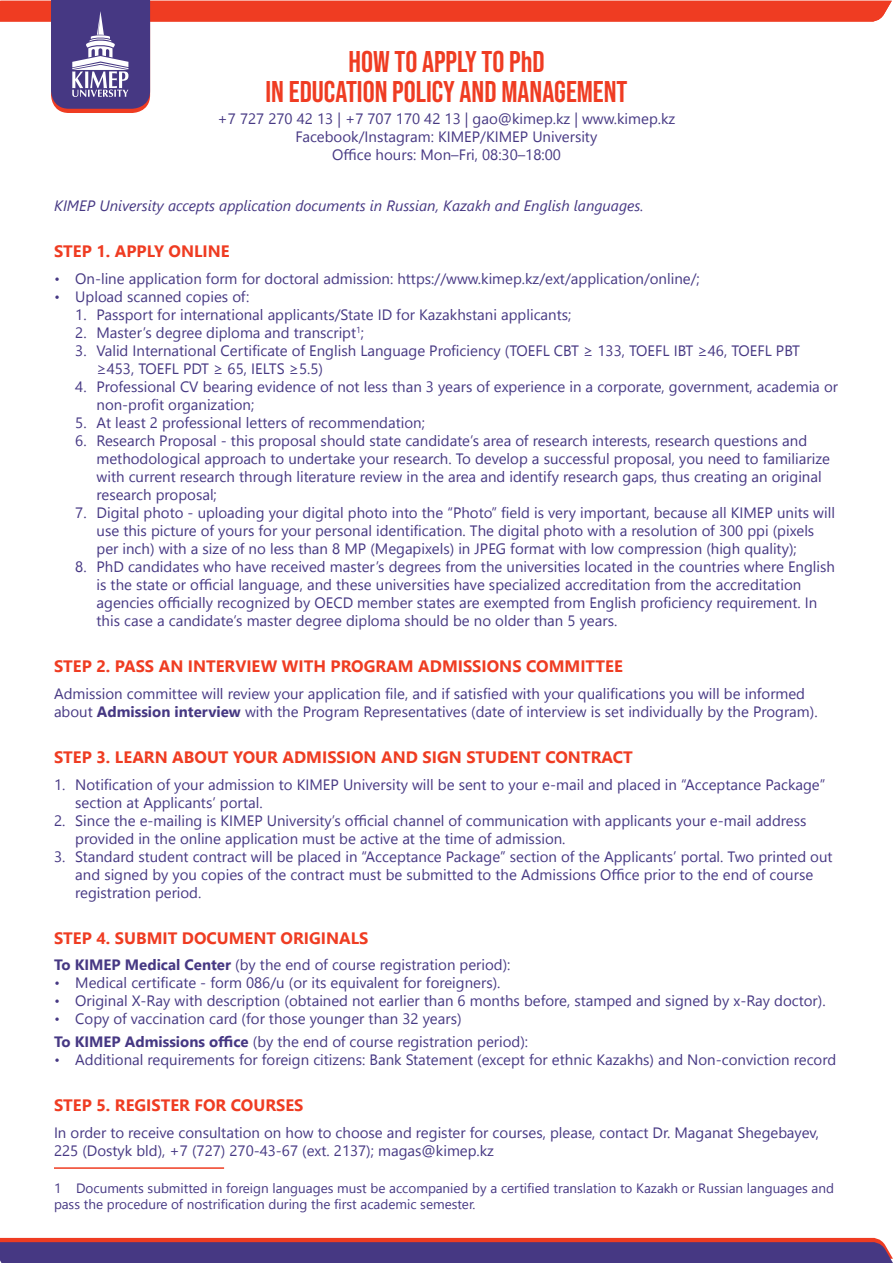
<style>
.page{position:relative;width:893px;height:1263px;background:#fff}
.page>*{position:absolute;margin:0;border:0;box-sizing:border-box;transform-origin:0 0}
.t1{font:700 30px "Bebas Neue Pro";color:#ef3c22}
.pod{font:700 16.5px "Segoe UI";color:#ef3c22}
.osn{font:15px/18px "Segoe UI";color:#463883}
.osn-2{font:italic 15px "Segoe UI";color:#463883}
.osn-3{font:13.5px/16.2px "Segoe UI";color:#463883}
.s1{font-weight:700}
</style>
<div class="page">
<svg style="left:0;top:0;width:892px;height:113px"></svg>
<hr style="left:54px;top:1167px;width:170px;height:2px;background:#ef3c22">
<svg style="left:0;top:1238px;width:893px;height:25px;background:#633973"></svg>
<p class="t1" style="left:348px;top:44px;width:198px">HOW TO APPLY TO PhD</p>
<p class="t1" style="left:266px;top:74px;width:363px">IN EDUCATION POLICY AND MANAGEMENT</p>
<p class="osn" style="left:218px;top:110px;width:459px">+7 727 270 42 13 | +7 707 170 42 13 | gao@kimep.kz | www.kimep.kz</p>
<p class="osn" style="left:296px;top:128px;width:303px">Facebook/Instagram: KIMEP/KIMEP University</p>
<p class="osn" style="left:332px;top:146px;width:230px">Office hours: Mon–Fri, 08:30–18:00</p>
<p class="osn-2" style="left:54px;top:195px;width:591px">KIMEP University accepts application documents in Russian, Kazakh and English languages.</p>
<p class="pod" style="left:54px;top:238px;width:177px">STEP 1. APPLY ONLINE</p>
<p class="osn" style="left:54px;top:269px;width:647px">٠ On-line application form for doctoral admission: https://www.kimep.kz/ext/application/online/;</p>
<p class="osn" style="left:54px;top:287px;width:197px">٠ Upload scanned copies of:</p>
<p class="osn" style="left:75px;top:305px;width:498px">1. Passport for international applicants/State ID for Kazakhstani applicants;</p>
<p class="osn" style="left:75px;top:323px;width:290px">2. Master’s degree diploma and transcript<sup>1</sup>;</p>
<p class="osn" style="left:97px;top:341px;width:705px;text-indent:-21px">3. Valid International Certificate of English Language Proficiency (TOEFL CBT ≥ 133, TOEFL IBT ≥46, TOEFL PBT ≥453, TOEFL PDT ≥ 65, IELTS ≥5.5)</p>
<p class="osn" style="left:97px;top:377px;width:743px;text-indent:-21px">4. Professional CV bearing evidence of not less than 3 years of experience in a corporate, government, academia or non-profit organization;</p>
<p class="osn" style="left:75px;top:413px;width:351px">5. At least 2 professional letters of recommendation;</p>
<p class="osn" style="left:97px;top:431px;width:735px;text-indent:-21px">6. Research Proposal - this proposal should state candidate’s area of research interests, research questions and methodological approach to undertake your research. To develop a successful proposal, you need to familiarize with current research through literature review in the area and identify research gaps, thus creating an original research proposal;</p>
<p class="osn" style="left:97px;top:503px;width:740px;text-indent:-21px">7. Digital photo - uploading your digital photo into the “Photo” field is very important, because all KIMEP units will use this picture of yours for your personal identification. The digital photo with a resolution of 300 ppi (pixels per inch) with a size of no less than 8 MP (Megapixels) in JPEG format with low compression (high quality);</p>
<p class="osn" style="left:97px;top:557px;width:740px;text-indent:-21px">8. PhD candidates who have received master’s degrees from the universities located in the countries where English is the state or official language, and these universities have specialized accreditation from the accreditation agencies officially recognized by OECD member states are exempted from English proficiency requirement. In this case a candidate’s master degree diploma should be no older than 5 years.</p>
<p class="pod" style="left:54px;top:653px;width:570px">STEP 2. PASS AN INTERVIEW WITH PROGRAM ADMISSIONS COMMITTEE</p>
<p class="osn" style="left:54px;top:684px;width:765px">Admission committee will review your application file, and if satisfied with your qualifications you will be informed about <span class="s1">Admission interview</span> with the Program Representatives (date of interview is set individually by the Program).</p>
<p class="pod" style="left:54px;top:744px;width:580px">STEP 3. LEARN ABOUT YOUR ADMISSION AND SIGN STUDENT CONTRACT</p>
<p class="osn" style="left:75px;top:775px;width:752px;text-indent:-21px">1. Notification of your admission to KIMEP University will be sent to your e-mail and placed in “Acceptance Package” section at Applicants’ portal.</p>
<p class="osn" style="left:75px;top:811px;width:733px;text-indent:-21px">2. Since the e-mailing is KIMEP University’s official channel of communication with applicants your e-mail address provided in the online application must be active at the time of admission.</p>
<p class="osn" style="left:75px;top:847px;width:759px;text-indent:-21px">3. Standard student contract will be placed in “Acceptance Package” section of the Applicants’ portal. Two printed out and signed by you copies of the contract must be submitted to the Admissions Office prior to the end of course registration period.</p>
<p class="pod" style="left:54px;top:925px;width:316px">STEP 4. SUBMIT DOCUMENT ORIGINALS</p>
<p class="osn" style="left:54px;top:956px;width:458px"><span class="s1">To KIMEP Medical Center</span> (by the end of course registration period):</p>
<p class="osn" style="left:54px;top:974px;width:448px">٠ Medical certificate - form 086/u (or its equivalent for foreigners).</p>
<p class="osn" style="left:54px;top:992px;width:773px">٠ Original X-Ray with description (obtained not earlier than 6 months before, stamped and signed by x-Ray doctor).</p>
<p class="osn" style="left:54px;top:1010px;width:409px">٠ Copy of vaccination card (for those younger than 32 years)</p>
<p class="osn" style="left:54px;top:1032px;width:476px"><span class="s1">To KIMEP Admissions office</span> (by the end of course registration period):</p>
<p class="osn" style="left:54px;top:1050px;width:784px">٠ Additional requirements for foreign citizens: Bank Statement (except for ethnic Kazakhs) and Non-conviction record</p>
<p class="pod" style="left:54px;top:1092px;width:251px">STEP 5. REGISTER FOR COURSES</p>
<p class="osn" style="left:54px;top:1123px;width:767px">In order to receive consultation on how to choose and register for courses, please, contact Dr. Maganat Shegebayev,<br>225 (Dostyk bld), +7 (727) 270-43-67 (ext. 2137); magas@kimep.kz</p>
<p class="osn-3" style="left:54px;top:1179px;width:782px">1 Documents submitted in foreign languages must be accompanied by a certified translation to Kazakh or Russian languages and pass the procedure of nostrification during the first academic semester.</p>
</div>
